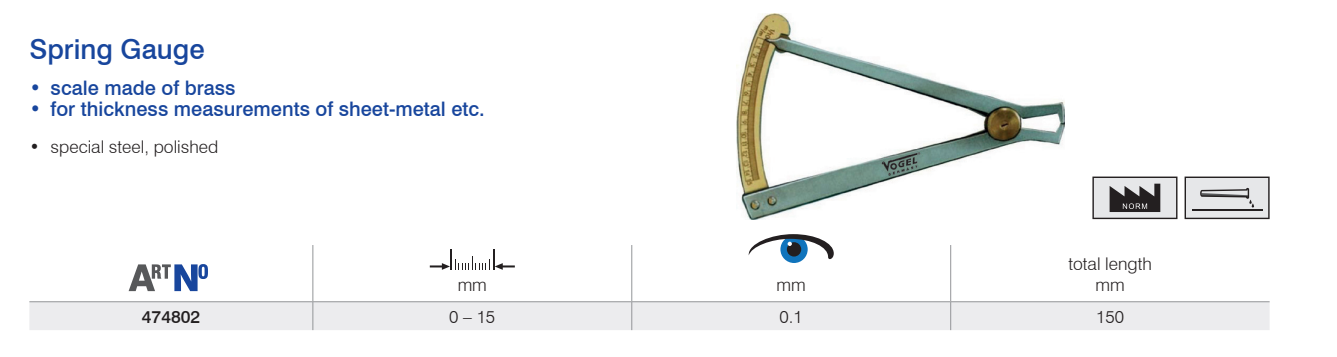
<style>
.page{position:relative;width:1337px;height:357px;background:#fff}
.page>*{position:absolute;margin:0;border:0;box-sizing:border-box;transform-origin:0 0}
.t1{font:500 27.5px "Swiss 721 BT";color:#18469d}
.t2{font:500 20px "Swiss 721 BT";color:#18469d}
.t3{font:300 17.5px/21.2px "Swiss 721 BT";color:#231f20;text-align:center}
.t4{font:500 17.5px "Swiss 721 BT";color:#231f20}
</style>
<div class="page">
<img style="left:737px;top:13px;width:328px;height:206px">
<div style="left:29px;top:302px;width:1241px;height:28px;background:#ececee"></div>
<hr style="left:312px;top:245px;width:1px;height:56px;background:#939598">
<hr style="left:631px;top:245px;width:1px;height:56px;background:#939598">
<hr style="left:950px;top:245px;width:1px;height:56px;background:#939598">
<hr style="left:29px;top:301px;width:284px;height:1px;background:#939598">
<hr style="left:313px;top:301px;width:319px;height:1px;background:#939598">
<svg style="left:312px;top:302px;width:1px;height:28px"></svg>
<hr style="left:632px;top:301px;width:319px;height:1px;background:#939598">
<svg style="left:631px;top:302px;width:1px;height:28px"></svg>
<hr style="left:951px;top:301px;width:319px;height:1px;background:#939598">
<svg style="left:950px;top:302px;width:1px;height:28px"></svg>
<svg style="left:129px;top:264px;width:79px;height:27px"></svg>
<svg style="left:430px;top:249px;width:85px;height:21px"></svg>
<svg style="left:780px;top:236px;width:28px;height:27px"></svg>
<svg style="left:749px;top:234px;width:85px;height:27px"></svg>
<svg style="left:1092px;top:176px;width:85px;height:43px;background:#9d9c9d"></svg>
<svg style="left:1185px;top:176px;width:85px;height:43px;background:#c4c4c6"></svg>
<hr style="left:1192px;top:209px;width:70px;height:1px;background:#231f20">
<h1 class="t1" style="left:29px;top:32px;width:177px">Spring Gauge</h1>
<p class="t2" style="left:29px;top:76px;width:208px">• scale made of brass</p>
<p class="t2" style="left:29px;top:97px;width:457px">• for thickness measurements of sheet-metal etc.</p>
<p class="t3" style="left:29px;top:135px;width:190px">• special steel, polished</p>
<p class="t3" style="left:458px;top:274px;width:31px">mm</p>
<p class="t3" style="left:777px;top:274px;width:31px">mm</p>
<p class="t3" style="left:1068px;top:253px;width:85px">total length mm</p>
<p class="t4" style="left:142px;top:306px;width:60px">474802</p>
<p class="t3" style="left:449px;top:306px;width:47px">0 – 15</p>
<p class="t3" style="left:780px;top:306px;width:25px">0.1</p>
<p class="t3" style="left:1096px;top:306px;width:29px">150</p>
</div>
